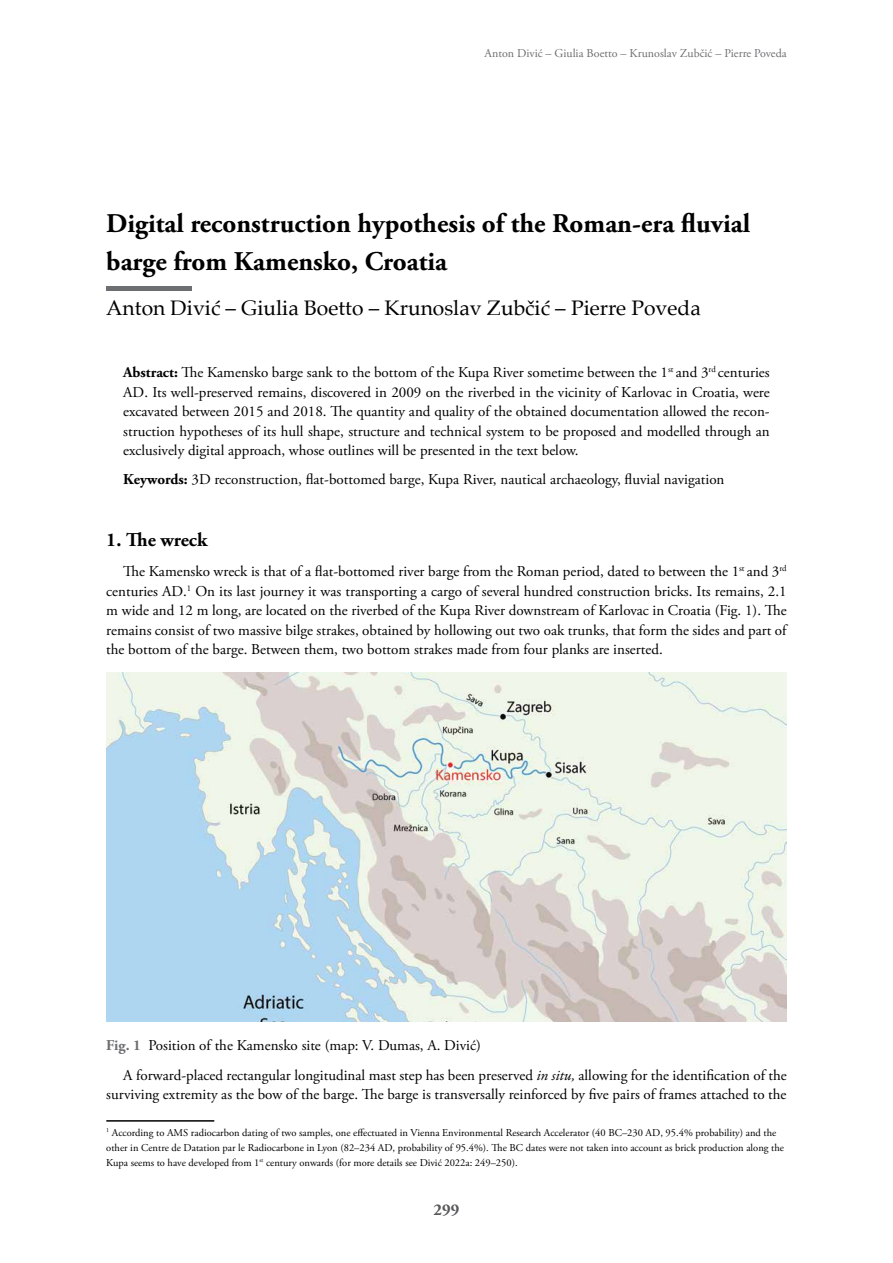
<style>
.page{position:relative;width:893px;height:1263px;background:#fff}
.page>*{position:absolute;margin:0;border:0;box-sizing:border-box;transform-origin:0 0}
.t1{font:700 27px/37.5px "Adobe Garamond Pro";color:#000}
.t2{font:21px "Palatino";color:#000}
.t3{font:700 19.5px "Adobe Garamond Pro";color:#000}
.t4{font:700 16.5px "Adobe Garamond Pro";color:#58595b}
.t5{font:15px/19.5px "Adobe Garamond Pro";color:#000;text-align:justify}
.t6{font:12px "Adobe Garamond Pro";color:#6d6e71}
.t7{font:10.5px/15px "Adobe Garamond Pro";color:#000}
.s1{font-weight:700}
.s2{font-weight:700;color:#6d6e71}
.s3{font-style:italic}
</style>
<div class="page">
<img style="left:106px;top:672px;width:681px;height:350px">
<hr style="left:106px;top:1120px;width:108px;height:1px;background:#000">
<hr style="left:106px;top:286px;width:86px;height:4px;background:#6d6e71">
<p class="t6" style="left:485px;top:46px;width:304px">Anton Divić – Giulia Boetto – Krunoslav Zubčić – Pierre Poveda</p>
<h1 class="t1" style="left:106px;top:205px;width:645px">Digital reconstruction hypothesis of the Roman‐era fluvial barge from Kamensko, Croatia</h1>
<h2 class="t2" style="left:106px;top:290px;width:596px">Anton Divić – Giulia Boetto – Krunoslav Zubčić – Pierre Poveda</h2>
<p class="t5" style="left:123px;top:363px;width:648px"><span class="s1">Abstract:</span> The Kamensko barge sank to the bottom of the Kupa River sometime between the 1<sup>st</sup> and 3<sup>rd</sup> centuries AD. Its well-preserved remains, discovered in 2009 on the riverbed in the vicinity of Karlovac in Croatia, were excavated between 2015 and 2018. The quantity and quality of the obtained documentation allowed the recon&shy;struction hypotheses of its hull shape, structure and technical system to be proposed and modelled through an exclusively digital approach, whose outlines will be presented in the text below.</p>
<p class="t5" style="left:123px;top:469px;width:603px"><span class="s1">Keywords:</span> 3D reconstruction, flat-bottomed barge, Kupa River, nautical archaeology, fluvial navigation</p>
<h3 class="t3" style="left:106px;top:529px;width:103px">1. The wreck</h3>
<p class="t5" style="left:106px;top:562px;width:682px;text-indent:17px">The Kamensko wreck is that of a flat-bottomed river barge from the Roman period, dated to between the 1<sup>st</sup> and 3<sup>rd </sup>centuries AD.<sup>1</sup> On its last journey it was transporting a cargo of several hundred construction bricks. Its remains, 2.1 m wide and 12 m long, are located on the riverbed of the Kupa River downstream of Karlovac in Croatia (Fig. 1). The remains consist of two massive bilge strakes, obtained by hollowing out two oak trunks, that form the sides and part of the bottom of the barge. Between them, two bottom strakes made from four planks are inserted.</p>
<p class="t5" style="left:123px;top:1030px;width:665px;line-height:30.2px;text-indent:-17px"><span class="s2">Fig. 1</span> Position of the Kamensko site (map: V. Dumas, A. Divić)<br>A forward-placed rectangular longitudinal mast step has been preserved <span class="s3">in situ,</span> allowing for the identification of the</p>
<p class="t5" style="left:106px;top:1085px;width:682px">surviving extremity as the bow of the barge. The barge is transversally reinforced by five pairs of frames attached to the</p>
<p class="t7" style="left:106px;top:1125px;width:679px"><sup>1</sup> According to AMS radiocarbon dating of two samples, one effectuated in Vienna Environmental Research Accelerator (40 BC–230 AD, 95.4% probability) and the other in Centre de Datation par le Radiocarbone in Lyon (82–234 AD, probability of 95.4%). The BC dates were not taken into account as brick production along the<br>Kupa seems to have developed from 1<sup>st</sup> century onwards (for more details see Divić 2022a: 249–250).</p>
<p class="t4" style="left:434px;top:1200px;width:27px">299</p>
</div>
